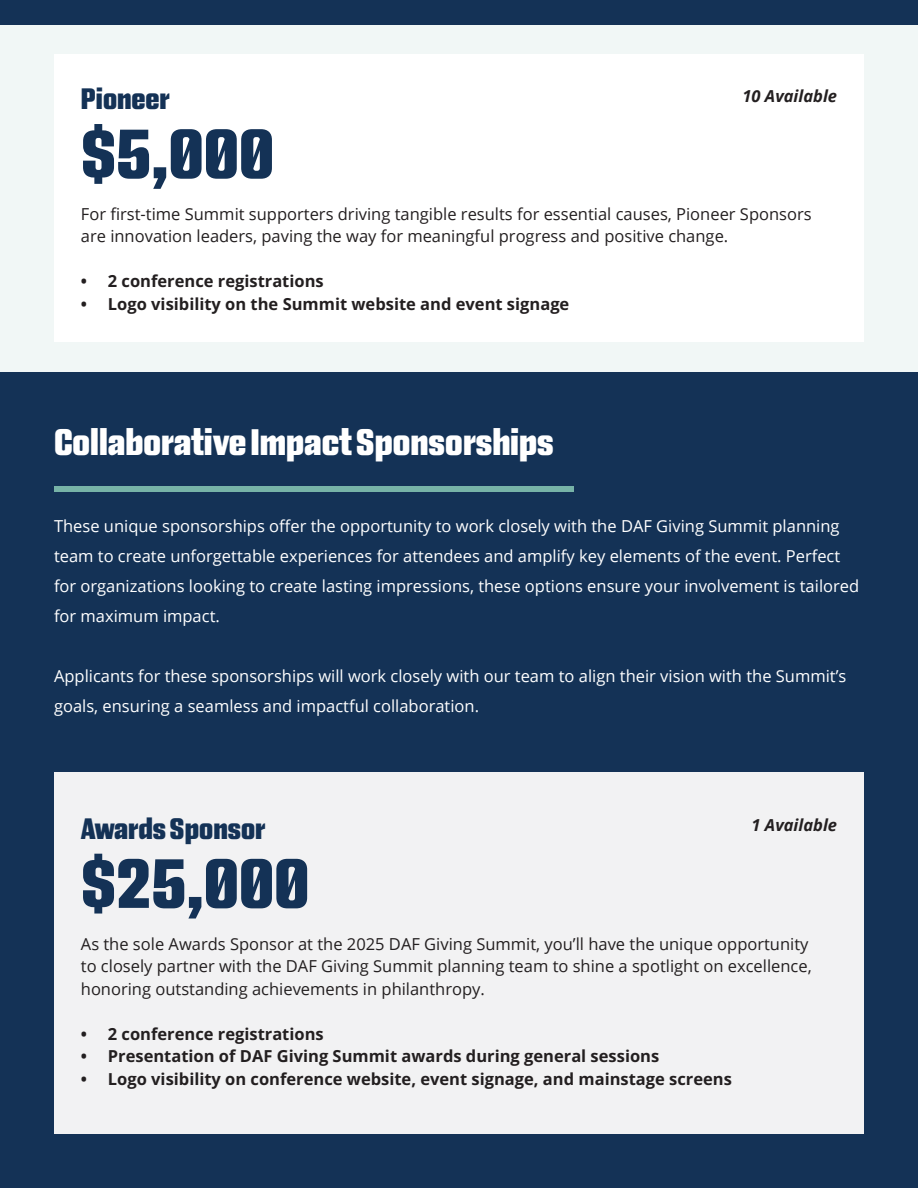
<style>
.page{position:relative;width:918px;height:1188px;background:#f1f7f6}
.page>*{position:absolute;margin:0;border:0;box-sizing:border-box;transform-origin:0 0}
.t1{font:700 71.4px "Monte Stella";color:#143256}
.t2{font:700 37.5px "Monte Stella";color:#fff}
.t3{font:700 30px "Monte Stella";color:#143256}
.t4{font:16.5px/30px "Open Sans";color:#fff}
.t5{font:16.5px/22.5px "Open Sans";color:#231f20}
.t6{font:700 16.5px "Open Sans";color:#231f20}
.t7{font:italic 700 16.5px "Open Sans";color:#231f20}
</style>
<div class="page">
<div style="left:54px;top:54px;width:810px;height:287px;background:#fff"></div>
<div style="left:0;top:0;width:918px;height:25px;background:#143256"></div>
<div style="left:0;top:373px;width:918px;height:815px;background:#143256"></div>
<div style="left:54px;top:487px;width:519px;height:5px;background:#77b3a7"></div>
<div style="left:54px;top:772px;width:810px;height:362px;background:#f2f2f3"></div>
<p class="t3" style="left:81px;top:82px;width:90px">Pioneer</p>
<p class="t7" style="left:743px;top:84px;width:96px">10 Available</p>
<p class="t1" style="left:81px;top:112px;width:195px">$5,000</p>
<p class="t5" style="left:81px;top:202px;width:732px">For first-time Summit supporters driving tangible results for essential causes, Pioneer Sponsors are innovation leaders, paving the way for meaningful progress and positive change.</p>
<p class="t6" style="left:81px;top:270px;width:244px">• 2 conference registrations</p>
<p class="t6" style="left:81px;top:293px;width:490px">• Logo visibility on the Summit website and event signage</p>
<p class="t2" style="left:54px;top:420px;width:501px">Collaborative Impact Sponsorships</p>
<p class="t4" style="left:54px;top:511px;width:807px">These unique sponsorships offer the opportunity to work closely with the DAF Giving Summit planning team to create unforgettable experiences for attendees and amplify key elements of the event. Perfect for organizations looking to create lasting impressions, these options ensure your involvement is tailored for maximum impact.</p>
<p class="t4" style="left:54px;top:661px;width:794px">Applicants for these sponsorships will work closely with our team to align their vision with the Summit’s goals, ensuring a seamless and impactful collaboration.</p>
<p class="t3" style="left:81px;top:811px;width:186px">Awards Sponsor</p>
<p class="t7" style="left:752px;top:814px;width:87px">1 Available</p>
<p class="t1" style="left:81px;top:841px;width:230px">$25,000</p>
<p class="t5" style="left:81px;top:932px;width:732px">As the sole Awards Sponsor at the 2025 DAF Giving Summit, you’ll have the unique opportunity to closely partner with the DAF Giving Summit planning team to shine a spotlight on excellence, honoring outstanding achievements in philanthropy.</p>
<p class="t6" style="left:81px;top:1022px;width:244px">• 2 conference registrations</p>
<p class="t6" style="left:81px;top:1045px;width:580px">• Presentation of DAF Giving Summit awards during general sessions</p>
<p class="t6" style="left:81px;top:1067px;width:653px">• Logo visibility on conference website, event signage, and mainstage screens</p>
</div>
